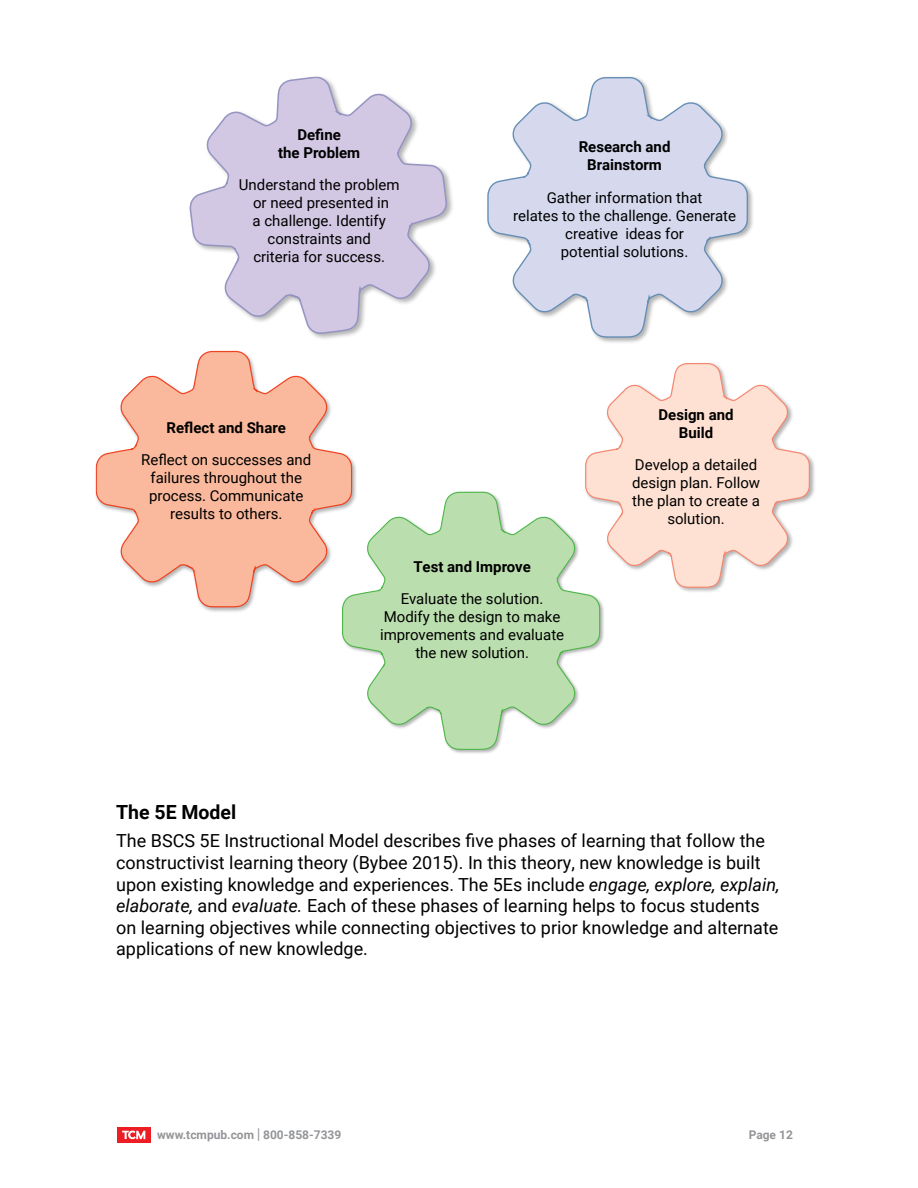
<style>
.page{position:relative;width:918px;height:1188px;background:#fff}
.page>*{position:absolute;margin:0;border:0;box-sizing:border-box;transform-origin:0 0}
.t1{font:700 19.5px "Roboto";color:#000}
.t2{font:18px/21.6px "Roboto";color:#000}
.t3{font:15px/18px "Roboto";color:#000;text-align:center}
.t4{font:700 15px/18px "Roboto";color:#000;text-align:center}
.t5{font:700 12px "Roboto";color:#939598}
.s1{font-style:italic}
.s2{font-size:15px}
</style>
<div class="page">
<div style="left:117px;top:1127px;width:34px;height:16px;background:#ed1d24"></div>
<svg style="left:122px;top:1131px;width:23px;height:8px"></svg>
<div style="left:94px;top:350px;width:264px;height:263px;background:#000;opacity:.3"></div>
<svg style="left:96px;top:350px;width:257px;height:259px"></svg>
<div style="left:341px;top:491px;width:264px;height:264px;background:#000;opacity:.3"></div>
<svg style="left:308px;top:477px;width:50px;height:136px"></svg>
<svg style="left:341px;top:490px;width:260px;height:260px"></svg>
<svg style="left:162px;top:205px;width:196px;height:169px"></svg>
<svg style="left:190px;top:79px;width:106px;height:257px"></svg>
<svg style="left:296px;top:77px;width:157px;height:274px"></svg>
<div style="left:486px;top:76px;width:269px;height:268px;background:#000;opacity:.3"></div>
<svg style="left:487px;top:76px;width:262px;height:263px"></svg>
<svg style="left:486px;top:76px;width:2px;height:218px"></svg>
<div style="left:584px;top:362px;width:231px;height:231px;background:#000;opacity:.3"></div>
<svg style="left:585px;top:362px;width:225px;height:227px"></svg>
<svg style="left:567px;top:298px;width:189px;height:100px"></svg>
<svg style="left:566px;top:461px;width:57px;height:150px"></svg>
<p class="t4" style="left:278px;top:125px;width:84px">Define<br>the Problem</p>
<p class="t3" style="left:239px;top:175px;width:162px">Understand the problem or need presented in<br>a challenge. Identify constraints and<br>criteria for success.</p>
<p class="t4" style="left:167px;top:418px;width:121px">Reflect and Share</p>
<p class="t3" style="left:141px;top:450px;width:172px">Reflect on successes and failures throughout the process. Communicate results to others.</p>
<p class="t4" style="left:579px;top:137px;width:93px">Research and<br>Brainstorm</p>
<p class="t3" style="left:513px;top:188px;width:224px">Gather information that<br>relates to the challenge. Generate creative ideas for<br>potential solutions.</p>
<p class="t4" style="left:659px;top:405px;width:77px">Design and<br>Build</p>
<p class="t3" style="left:632px;top:455px;width:130px">Develop a detailed design plan. Follow the plan to create a solution.</p>
<p class="t4" style="left:413px;top:557px;width:119px">Test and Improve</p>
<p class="t3" style="left:380px;top:590px;width:186px">Evaluate the solution.<br>Modify the design to make improvements and evaluate the new solution.</p>
<h1 class="t1" style="left:116px;top:798px;width:122px">The 5E Model</h1>
<p class="t2" style="left:116px;top:829px;width:665px">The BSCS 5E Instructional Model describes five phases of learning that follow the constructivist learning theory (Bybee 2015). In this theory, new knowledge is built upon existing knowledge and experiences. The 5Es include <span class="s1">engage, explore, explain, elaborate,</span> and <span class="s1">evaluate.</span> Each of these phases of learning helps to focus students on learning objectives while connecting objectives to prior knowledge and alternate applications of new knowledge.</p>
<p class="t5" style="left:157px;top:1126px;width:186px">www.tcmpub.com <span class="s2">|</span> 800-858-7339</p>
<p class="t5" style="left:749px;top:1126px;width:46px">Page 12</p>
</div>
